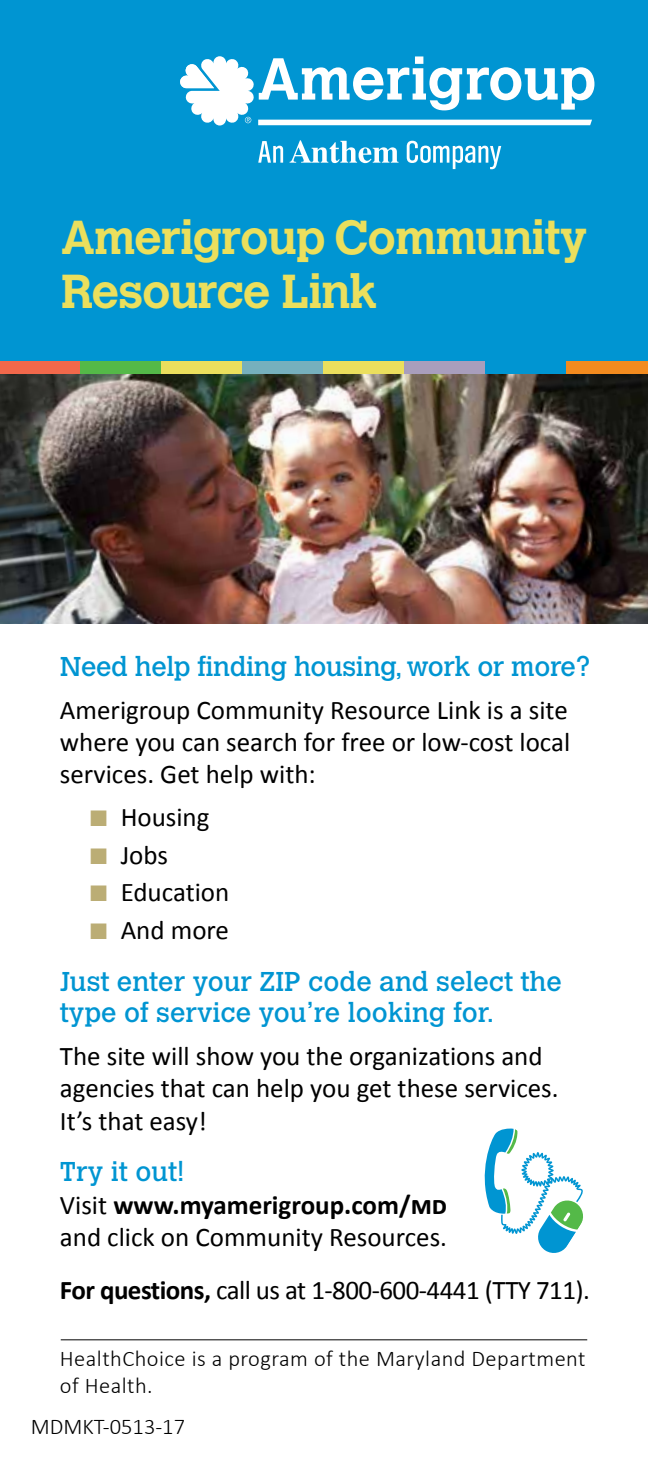
<style>
.page{position:relative;width:648px;height:1458px;background:#fff}
.page>*{position:absolute;margin:0;border:0;box-sizing:border-box;transform-origin:0 0}
.t1{font:700 47.25px/54px "Calvert MT Std";letter-spacing:-.02em;color:#ebdf5d}
.t2{font:27px/32.4px "Calibri";color:#000}
.t3{font:27px/31.5px "Calvert MT Std";color:#0095d2}
.t4{font:27px "Calibri";letter-spacing:-.02em;color:#000}
.t5{font:300 22.5px/27px "Calibri";letter-spacing:.02em;color:#000}
.t6{font:300 22.5px "Calibri";color:#000}
.s1{color:#bbad75}
.s2{font-weight:700}
</style>
<div class="page">
<div style="left:0;top:0;width:648px;height:368px;background:#0095d2"></div>
<img style="left:0;top:374px;width:648px;height:250px">
<svg style="left:258px;top:141px;width:25px;height:22px"></svg>
<svg style="left:290px;top:140px;width:109px;height:23px"></svg>
<svg style="left:407px;top:141px;width:94px;height:28px"></svg>
<svg style="left:180px;top:56px;width:414px;height:70px"></svg>
<div style="left:0;top:361px;width:80px;height:13px;background:#f2684b"></div>
<div style="left:80px;top:361px;width:81px;height:13px;background:#54b948"></div>
<div style="left:161px;top:361px;width:81px;height:13px;background:#ebdf5d"></div>
<div style="left:242px;top:361px;width:81px;height:13px;background:#76b0bd"></div>
<div style="left:323px;top:361px;width:81px;height:13px;background:#ebdf5d"></div>
<div style="left:404px;top:361px;width:81px;height:13px;background:#a89ebc"></div>
<div style="left:485px;top:361px;width:81px;height:13px;background:#0095d2"></div>
<div style="left:566px;top:361px;width:82px;height:13px;background:#f38b1e"></div>
<svg style="left:484px;top:1128px;width:99px;height:125px"></svg>
<hr style="left:61px;top:1339px;width:526px;height:1px;background:#000">
<h1 class="t1" style="left:61px;top:210px;width:528px">Amerigroup Community<br>Resource Link</h1>
<p class="t3" style="left:60px;top:651px;width:532px">Need help finding housing, work or more?</p>
<p class="t2" style="left:60px;top:694px;width:512px;text-align:justify">Amerigroup Community Resource Link is a site where you can search for free or low-cost local services. Get help with:</p>
<p class="t2" style="left:90px;top:801px;width:121px"><span class="s1">■</span> Housing</p>
<p class="t2" style="left:90px;top:839px;width:79px"><span class="s1">■</span> Jobs</p>
<p class="t2" style="left:90px;top:876px;width:141px"><span class="s1">■</span> Education</p>
<p class="t2" style="left:90px;top:914px;width:140px"><span class="s1">■</span> And more</p>
<p class="t3" style="left:60px;top:966px;width:504px">Just enter your ZIP code and select the type of service you’re looking for.</p>
<p class="t2" style="left:60px;top:1040px;width:500px">The site will show you the organizations and agencies that can help you get these services.<br>It’s that easy!</p>
<p class="t3" style="left:60px;top:1156px;width:126px">Try it out!</p>
<p class="t2" style="left:60px;top:1189px;width:389px">Visit <span class="s2">www.myamerigroup.com/md </span>and click on Community Resources.</p>
<p class="t4" style="left:60px;top:1273px;width:532px"><span class="s2">For questions,</span> call us at 1-800-600-4441 (TTY 711).</p>
<p class="t5" style="left:60px;top:1344px;width:527px">HealthChoice is a program of the Maryland Department of Health.</p>
<p class="t6" style="left:31px;top:1413px;width:156px">MDMKT-0513-17</p>
</div>
